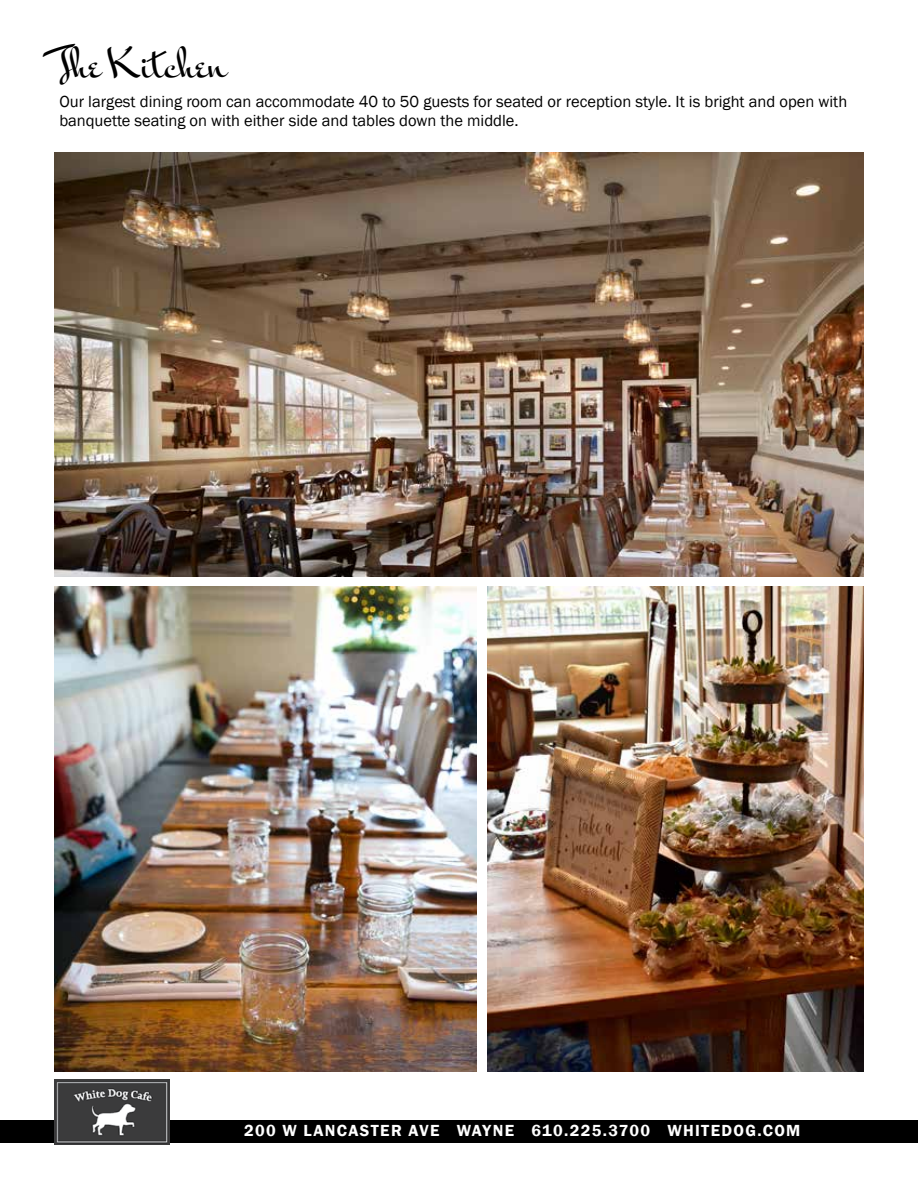
<style>
.page{position:relative;width:918px;height:1188px;background:#fff}
.page>*{position:absolute;margin:0;border:0;box-sizing:border-box;transform-origin:0 0}
.t1{font:37.5px "Mr Bedfort";color:#000}
.t2{font:16.5px/19.8px "Franklin Gothic";color:#000}
.t3{font:600 16.5px "Franklin Gothic";letter-spacing:.08em;color:#fff}
</style>
<div class="page">
<div style="left:0;top:1121px;width:918px;height:22px;background:#000"></div>
<img style="left:54px;top:1079px;width:115px;height:66px">
<img style="left:54px;top:587px;width:422px;height:484px">
<img style="left:54px;top:153px;width:810px;height:424px">
<img style="left:487px;top:587px;width:377px;height:484px">
<h1 class="t1" style="left:59px;top:41px;width:170px">The Kitchen</h1>
<p class="t2" style="left:59px;top:92px;width:789px">Our largest dining room can accommodate 40 to 50 guests for seated or reception style. It is bright and open with banquette seating on with either side and tables down the middle.</p>
<p class="t3" style="left:244px;top:1120px;width:558px">200 W LANCASTER AVE WAYNE 610.225.3700 WHITEDOG.COM</p>
</div>
